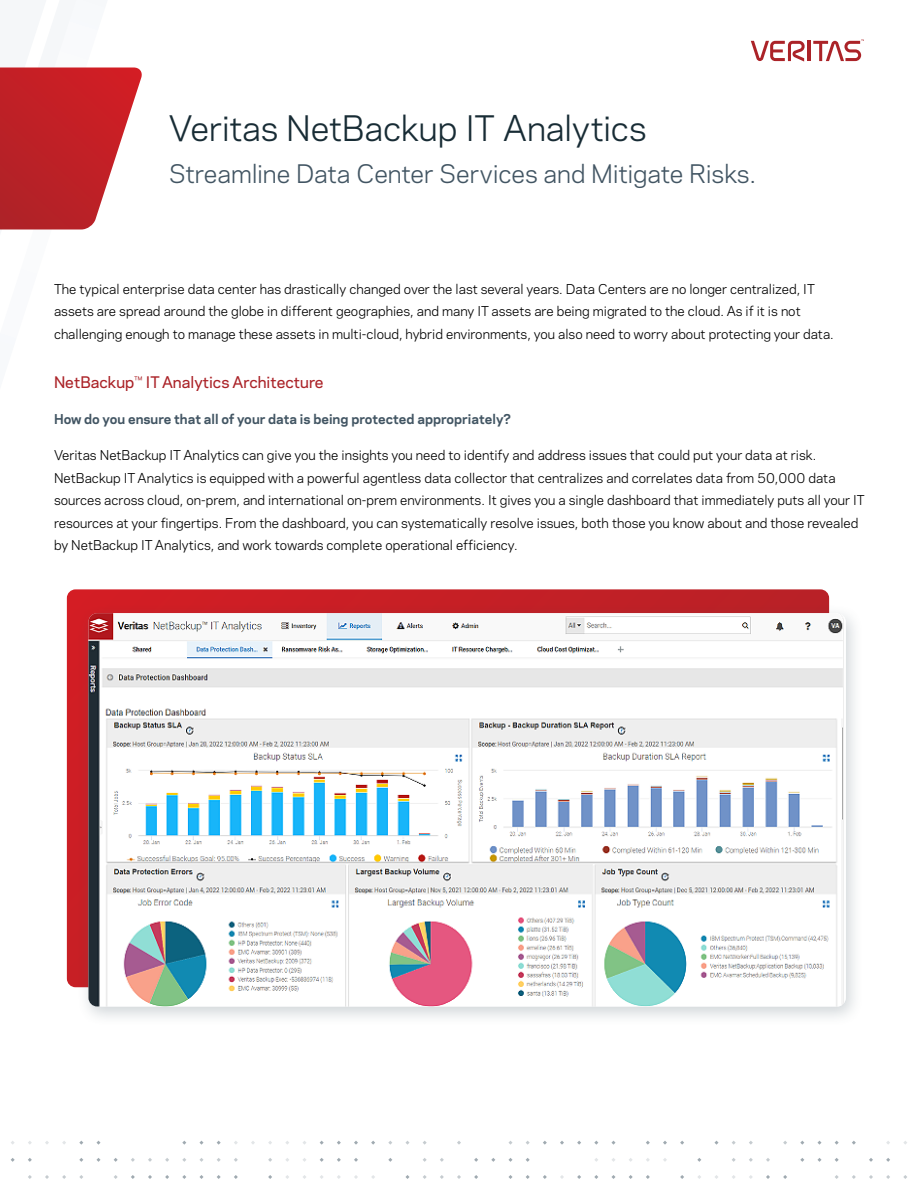
<style>
.page{position:relative;width:918px;height:1188px;background:#fff}
.page>*{position:absolute;margin:0;border:0;box-sizing:border-box;transform-origin:0 0}
.Headline{font:33px "Polaris";letter-spacing:-.005em;color:#182c35}
.Subhead{font:24px "Polaris";letter-spacing:-.005em;color:#425563}
.Paragraph_Title{font:500 15px "Polaris";color:#ab2328}
.Body_Copy{font:12.75px/22.5px "Polaris";color:#000}
.Paragraph_Subtitle{font:700 12.75px "Polaris";color:#425563}
.s1{font-weight:400}
</style>
<div class="page">
<hr style="left:808px;top:41px;width:3px;height:20px;background:#ab2328">
<svg style="left:751px;top:41px;width:54px;height:21px"></svg>
<svg style="left:813px;top:39px;width:51px;height:22px"></svg>
<svg style="left:0;top:67px;width:142px;height:163px"></svg>
<svg style="left:783px;top:1175px;width:4px;height:4px"></svg>
<svg style="left:766px;top:1158px;width:4px;height:4px"></svg>
<svg style="left:766px;top:1175px;width:4px;height:4px"></svg>
<svg style="left:749px;top:1158px;width:4px;height:4px"></svg>
<svg style="left:714px;top:1141px;width:5px;height:4px"></svg>
<svg style="left:697px;top:1158px;width:4px;height:4px"></svg>
<svg style="left:680px;top:1141px;width:4px;height:4px"></svg>
<svg style="left:680px;top:1175px;width:4px;height:4px"></svg>
<svg style="left:663px;top:1141px;width:4px;height:4px"></svg>
<svg style="left:646px;top:1141px;width:4px;height:4px"></svg>
<svg style="left:646px;top:1175px;width:4px;height:4px"></svg>
<svg style="left:629px;top:1175px;width:4px;height:4px"></svg>
<svg style="left:611px;top:1141px;width:5px;height:4px"></svg>
<svg style="left:611px;top:1175px;width:5px;height:4px"></svg>
<svg style="left:594px;top:1175px;width:4px;height:4px"></svg>
<svg style="left:577px;top:1141px;width:4px;height:4px"></svg>
<svg style="left:577px;top:1175px;width:4px;height:4px"></svg>
<svg style="left:560px;top:1141px;width:4px;height:4px"></svg>
<svg style="left:560px;top:1175px;width:4px;height:4px"></svg>
<svg style="left:543px;top:1141px;width:4px;height:4px"></svg>
<svg style="left:543px;top:1175px;width:4px;height:4px"></svg>
<svg style="left:526px;top:1158px;width:4px;height:4px"></svg>
<svg style="left:526px;top:1175px;width:4px;height:4px"></svg>
<svg style="left:508px;top:1141px;width:5px;height:4px"></svg>
<svg style="left:508px;top:1158px;width:5px;height:4px"></svg>
<svg style="left:508px;top:1175px;width:5px;height:4px"></svg>
<svg style="left:491px;top:1158px;width:4px;height:4px"></svg>
<svg style="left:474px;top:1158px;width:4px;height:4px"></svg>
<svg style="left:474px;top:1175px;width:4px;height:4px"></svg>
<svg style="left:457px;top:1141px;width:4px;height:4px"></svg>
<svg style="left:457px;top:1175px;width:4px;height:4px"></svg>
<svg style="left:440px;top:1158px;width:4px;height:4px"></svg>
<svg style="left:440px;top:1175px;width:4px;height:4px"></svg>
<svg style="left:423px;top:1175px;width:4px;height:4px"></svg>
<svg style="left:405px;top:1141px;width:5px;height:4px"></svg>
<svg style="left:405px;top:1175px;width:5px;height:4px"></svg>
<svg style="left:388px;top:1158px;width:4px;height:4px"></svg>
<svg style="left:371px;top:1141px;width:4px;height:4px"></svg>
<svg style="left:354px;top:1141px;width:4px;height:4px"></svg>
<svg style="left:354px;top:1158px;width:4px;height:4px"></svg>
<svg style="left:354px;top:1175px;width:4px;height:4px"></svg>
<svg style="left:337px;top:1141px;width:4px;height:4px"></svg>
<svg style="left:337px;top:1158px;width:4px;height:4px"></svg>
<svg style="left:320px;top:1158px;width:4px;height:4px"></svg>
<svg style="left:268px;top:1158px;width:4px;height:4px"></svg>
<svg style="left:268px;top:1175px;width:4px;height:4px"></svg>
<svg style="left:234px;top:1158px;width:4px;height:4px"></svg>
<svg style="left:234px;top:1175px;width:4px;height:4px"></svg>
<svg style="left:217px;top:1175px;width:4px;height:4px"></svg>
<svg style="left:199px;top:1141px;width:5px;height:4px"></svg>
<svg style="left:199px;top:1158px;width:5px;height:4px"></svg>
<svg style="left:199px;top:1175px;width:5px;height:4px"></svg>
<svg style="left:182px;top:1175px;width:4px;height:4px"></svg>
<svg style="left:165px;top:1158px;width:4px;height:4px"></svg>
<svg style="left:165px;top:1175px;width:4px;height:4px"></svg>
<svg style="left:148px;top:1158px;width:4px;height:4px"></svg>
<svg style="left:148px;top:1175px;width:4px;height:4px"></svg>
<svg style="left:131px;top:1158px;width:4px;height:4px"></svg>
<svg style="left:131px;top:1175px;width:4px;height:4px"></svg>
<svg style="left:114px;top:1158px;width:4px;height:4px"></svg>
<svg style="left:114px;top:1175px;width:4px;height:4px"></svg>
<svg style="left:96px;top:1141px;width:5px;height:4px"></svg>
<svg style="left:96px;top:1158px;width:5px;height:4px"></svg>
<svg style="left:79px;top:1158px;width:4px;height:4px"></svg>
<svg style="left:79px;top:1175px;width:4px;height:4px"></svg>
<svg style="left:62px;top:1175px;width:4px;height:4px"></svg>
<svg style="left:45px;top:1175px;width:4px;height:4px"></svg>
<svg style="left:28px;top:1158px;width:4px;height:4px"></svg>
<svg style="left:28px;top:1175px;width:4px;height:4px"></svg>
<svg style="left:11px;top:1158px;width:4px;height:4px"></svg>
<svg style="left:903px;top:1175px;width:4px;height:4px"></svg>
<svg style="left:886px;top:1158px;width:4px;height:4px"></svg>
<svg style="left:886px;top:1175px;width:4px;height:4px"></svg>
<svg style="left:869px;top:1158px;width:4px;height:4px"></svg>
<svg style="left:869px;top:1175px;width:4px;height:4px"></svg>
<svg style="left:852px;top:1141px;width:4px;height:4px"></svg>
<svg style="left:852px;top:1175px;width:4px;height:4px"></svg>
<svg style="left:835px;top:1158px;width:4px;height:4px"></svg>
<svg style="left:835px;top:1175px;width:4px;height:4px"></svg>
<svg style="left:817px;top:1141px;width:5px;height:4px"></svg>
<svg style="left:817px;top:1158px;width:5px;height:4px"></svg>
<svg style="left:800px;top:1158px;width:4px;height:4px"></svg>
<svg style="left:67px;top:589px;width:762px;height:398px;background:#c92329"></svg>
<div style="left:77px;top:604px;width:787px;height:423px;background:#425563;opacity:.25"></div>
<img style="left:88px;top:613px;width:758px;height:393px">
<p class="Headline" style="left:169px;top:103px;width:479px">Veritas NetBackup IT Analytics</p>
<p class="Subhead" style="left:169px;top:156px;width:589px">Streamline Data Center Services and Mitigate Risks.</p>
<p class="Body_Copy" style="left:54px;top:277px;width:781px">The typical enterprise data center has drastically changed over the last several years. Data Centers are no longer centralized, IT assets are spread around the globe in different geographies, and many IT assets are being migrated to the cloud. As if it is not challenging enough to manage these assets in multi-cloud, hybrid environments, you also need to worry about protecting your data.</p>
<p class="Paragraph_Title" style="left:54px;top:371px;width:271px">NetBackup<span class="s1">™</span> IT Analytics Architecture</p>
<p class="Paragraph_Subtitle" style="left:54px;top:410px;width:459px">How do you ensure that all of your data is being protected appropriately?</p>
<p class="Body_Copy" style="left:54px;top:443px;width:812px">Veritas NetBackup IT Analytics can give you the insights you need to identify and address issues that could put your data at risk.<br>NetBackup IT Analytics is equipped with a powerful agentless data collector that centralizes and correlates data from 50,000 data sources across cloud, on-prem, and international on-prem environments. It gives you a single dashboard that immediately puts all your IT resources at your fingertips. From the dashboard, you can systematically resolve issues, both those you know about and those revealed by NetBackup IT Analytics, and work towards complete operational efficiency.</p>
</div>
